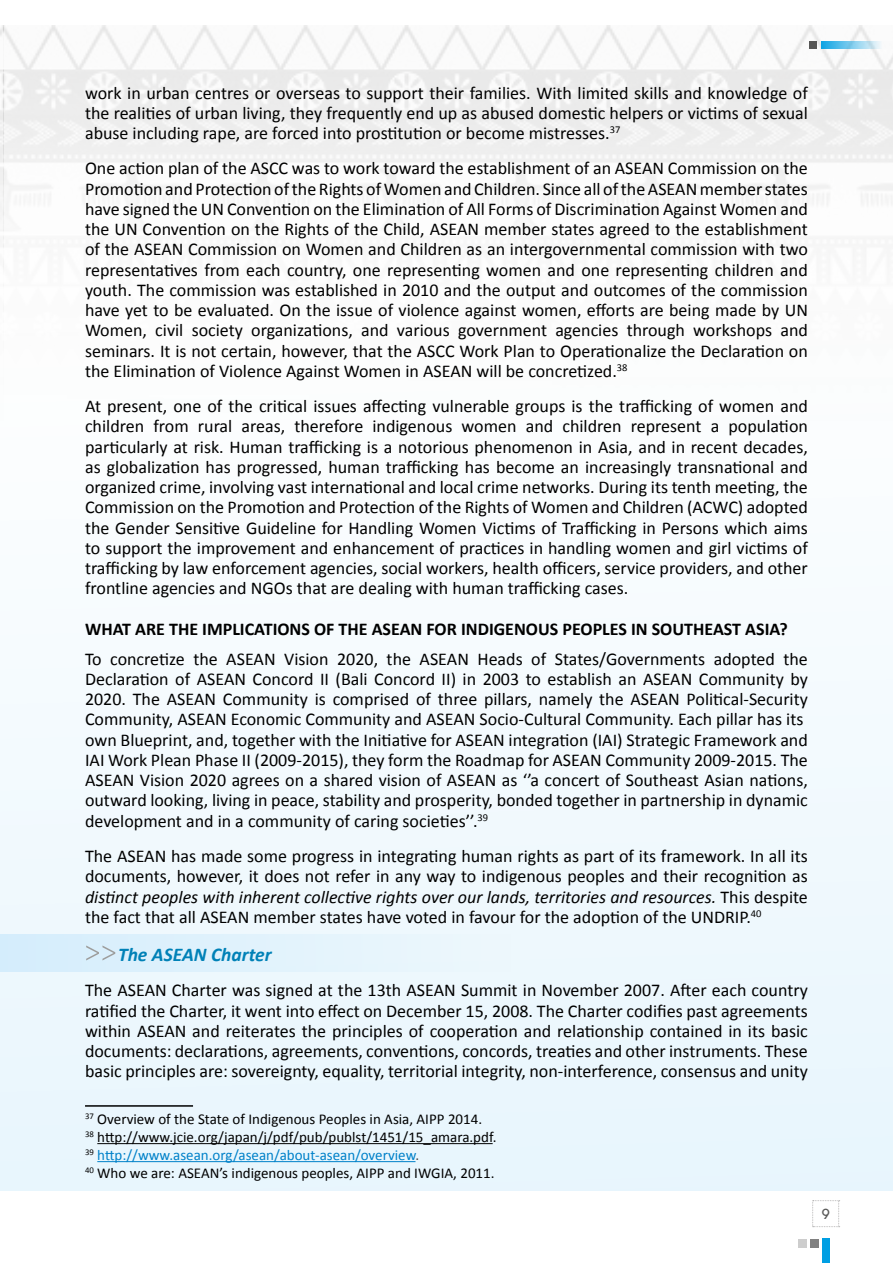
<style>
.page{position:relative;width:893px;height:1263px;background:#fff}
.page>*{position:absolute;margin:0;border:0;box-sizing:border-box;transform-origin:0 0}
.t1{font:italic 700 19.5px "Calibri";color:#0081b7}
.t2{font:19.5px "DB Adman X";color:#5a5a59}
.t3{font:18px/20.2px "Calibri";color:#000;text-align:justify}
.t4{font:700 18px "Calibri";color:#000}
.t5{font:15px/18px "Calibri";color:#000}
.s1{font-style:italic}
.s2{color:#0081c9}
.s3{color:#444}
</style>
<div class="page">
<img style="left:0;top:26px;width:893px;height:177px">
<div style="left:810px;top:41px;width:7px;height:8px;background:#575756"></div>
<svg style="left:821px;top:41px;width:72px;height:8px"></svg>
<div style="left:0;top:203px;width:893px;height:988px;background:#f5fafd"></div>
<div style="left:822px;top:1239px;width:7px;height:24px;background:#009fe3"></div>
<svg style="left:812px;top:1200px;width:28px;height:27px"></svg>
<div style="left:810px;top:1239px;width:9px;height:8px;background:#808080"></div>
<div style="left:798px;top:1239px;width:9px;height:8px;background:#cdcdcd"></div>
<div style="left:0;top:934px;width:510px;height:38px;background:#e1f2fc"></div>
<svg style="left:86px;top:945px;width:29px;height:15px"></svg>
<hr style="left:85px;top:1105px;width:108px;height:2px;background:#000">
<hr style="left:97px;top:1143px;width:396px;height:1px;background:#000">
<hr style="left:97px;top:1161px;width:318px;height:1px;background:#0081c9">
<p class="t3" style="left:85px;top:83px;width:724px">work in urban centres or overseas to support their families. With limited skills and knowledge of the realities of urban living, they frequently end up as abused domestic helpers or victims of sexual abuse including rape, are forced into prostitution or become mistresses.<sup>37</sup></p>
<p class="t3" style="left:85px;top:158px;width:724px">One action plan of the ASCC was to work toward the establishment of an ASEAN Commission on the Promotion and Protection of the Rights of Women and Children. Since all of the ASEAN member states have signed the UN Convention on the Elimination of All Forms of Discrimination Against Women and the UN Convention on the Rights of the Child, ASEAN member states agreed to the establishment of the ASEAN Commission on Women and Children as an intergovernmental commission with two representatives from each country, one representing women and one representing children and youth. The commission was established in 2010 and the output and outcomes of the commission have yet to be evaluated. On the issue of violence against women, efforts are being made by UN Women, civil society organizations, and various government agencies through workshops and seminars. It is not certain, however, that the ASCC Work Plan to Operationalize the Declaration on the Elimination of Violence Against Women in ASEAN will be concretized.<sup>38</sup></p>
<p class="t3" style="left:85px;top:396px;width:724px">At present, one of the critical issues affecting vulnerable groups is the trafficking of women and children from rural areas, therefore indigenous women and children represent a population particularly at risk. Human trafficking is a notorious phenomenon in Asia, and in recent decades, as globalization has progressed, human trafficking has become an increasingly transnational and organized crime, involving vast international and local crime networks. During its tenth meeting, the Commission on the Promotion and Protection of the Rights of Women and Children (ACWC) adopted the Gender Sensitive Guideline for Handling Women Victims of Trafficking in Persons which aims to support the improvement and enhancement of practices in handling women and girl victims of trafficking by law enforcement agencies, social workers, health officers, service providers, and other frontline agencies and NGOs that are dealing with human trafficking cases.</p>
<p class="t4" style="left:85px;top:618px;width:704px">WHAT ARE THE IMPLICATIONS OF THE ASEAN FOR INDIGENOUS PEOPLES IN SOUTHEAST ASIA?</p>
<p class="t3" style="left:85px;top:649px;width:724px;text-align:left">To concretize the ASEAN Vision 2020, the ASEAN Heads of States/Governments adopted the Declaration of ASEAN Concord II (Bali Concord II) in 2003 to establish an ASEAN Community by 2020. The ASEAN Community is comprised of three pillars, namely the ASEAN Political-Security Community, ASEAN Economic Community and ASEAN Socio-Cultural Community. Each pillar has its own Blueprint, and, together with the Initiative for ASEAN integration (IAI) Strategic Framework and IAI Work Plean Phase II (2009-2015), they form the Roadmap for ASEAN Community 2009-2015. The ASEAN Vision 2020 agrees on a shared vision of ASEAN as ‘’a concert of Southeast Asian nations, outward looking, living in peace, stability and prosperity, bonded together in partnership in dynamic development and in a community of caring societies’’.<sup>39</sup></p>
<p class="t3" style="left:85px;top:846px;width:724px">The ASEAN has made some progress in integrating human rights as part of its framework. In all its documents, however, it does not refer in any way to indigenous peoples and their recognition as <span class="s1">distinct peoples with inherent collective rights over our lands, territories and resources.</span> This despite the fact that all ASEAN member states have voted in favour for the adoption of the UNDRIP.<sup>40</sup></p>
<p class="t1" style="left:118px;top:942px;width:155px">The ASEAN Charter</p>
<p class="t3" style="left:85px;top:980px;width:724px">The ASEAN Charter was signed at the 13th ASEAN Summit in November 2007. After each country ratified the Charter, it went into effect on December 15, 2008. The Charter codifies past agreements within ASEAN and reiterates the principles of cooperation and relationship contained in its basic documents: declarations, agreements, conventions, concords, treaties and other instruments. These basic principles are: sovereignty, equality, territorial integrity, non-interference, consensus and unity</p>
<p class="t5" style="left:85px;top:1110px;width:413px"><sup>37</sup> Overview of the State of Indigenous Peoples in Asia, AIPP 2014.<br><sup>38</sup> http://www.jcie.org/japan/j/pdf/pub/publst/1451/15_amara.pdf.<br><sup>39</sup> <span class="s2">http://www.asean.org/asean/about-asean/overview</span><span class="s3">.<br></span><sup>40</sup> Who we are: ASEAN’s indigenous peoples, AIPP and IWGIA, 2011.</p>
<p class="t2" style="left:822px;top:1202px;width:9px">9</p>
</div>
